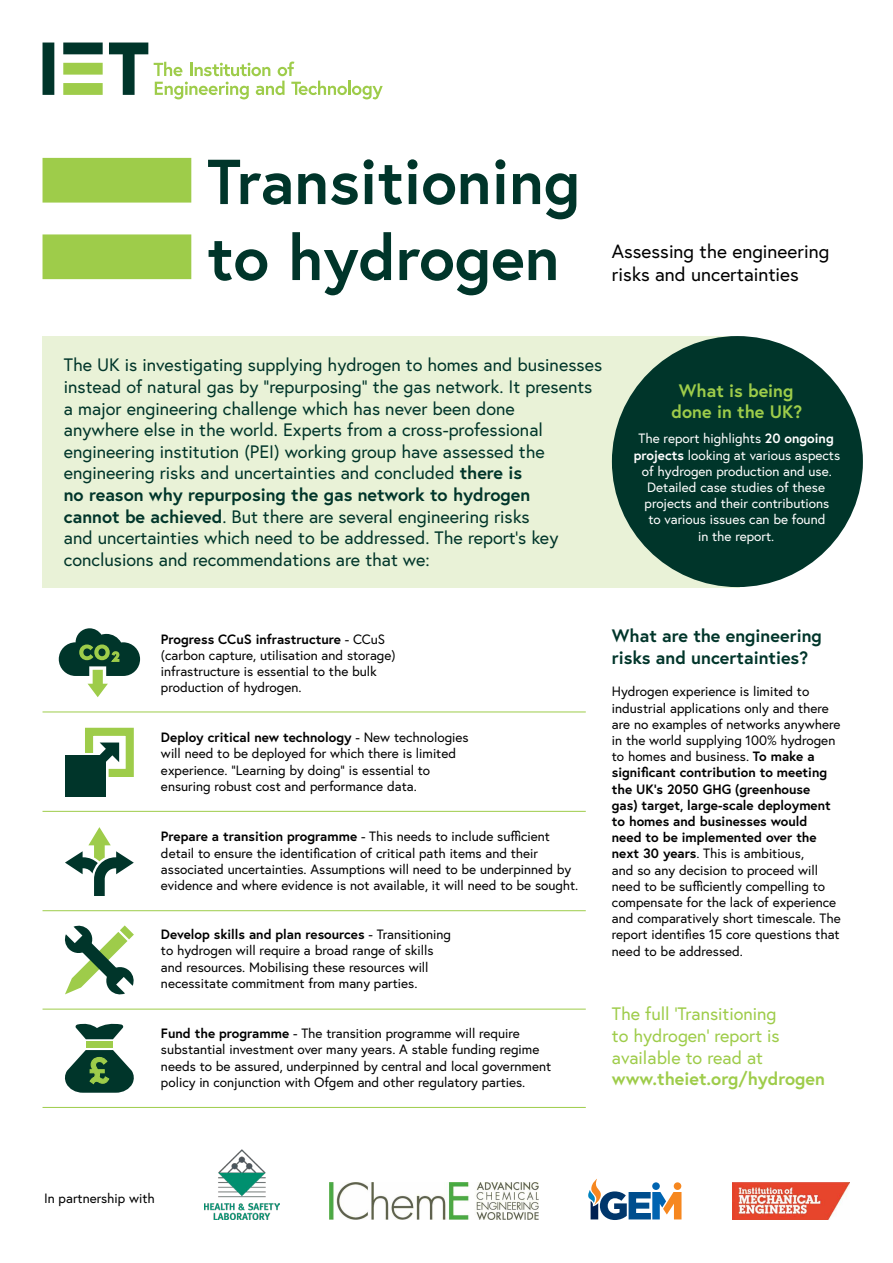
<style>
.page{position:relative;width:893px;height:1263px;background:#fff}
.page>*{position:absolute;margin:0;border:0;box-sizing:border-box;transform-origin:0 0}
.t1{font:700 63.3px/76.1px "Europa";color:#00352a}
.t2{font:19.2px/23px "Europa";color:#000}
.t3{font:18px/21.6px "Europa";color:#00352a}
.t4{font:18px/21.6px "Europa";color:#9ecc4a}
.t5{font:700 18px/21.6px "Europa";color:#9ecc4a;text-align:center}
.t6{font:700 18px/21.6px "Europa";color:#00352a}
.t7{font:13.5px/16.2px "Europa";color:#000}
.t8{font:13.5px/16.2px "Europa";color:#fff;text-align:center}
.s1{font-weight:700}
</style>
<div class="page">
<svg style="left:154px;top:62px;width:229px;height:37px"></svg>
<svg style="left:43px;top:43px;width:105px;height:52px"></svg>
<svg style="left:43px;top:158px;width:148px;height:121px"></svg>
<img style="left:205px;top:1149px;width:74px;height:71px">
<img style="left:330px;top:1182px;width:208px;height:38px">
<svg style="left:588px;top:1179px;width:93px;height:41px"></svg>
<img style="left:732px;top:1182px;width:117px;height:38px">
<div style="left:43px;top:336px;width:697px;height:251px;background:#e9f2d7"></div>
<div style="left:612px;top:336px;width:251px;height:251px;background:#00352a;border-radius:50%"></div>
<div style="left:65px;top:755px;width:41px;height:42px;background:#00352a"></div>
<svg style="left:85px;top:727px;width:49px;height:50px"></svg>
<svg style="left:65px;top:827px;width:69px;height:69px"></svg>
<svg style="left:65px;top:925px;width:69px;height:70px"></svg>
<svg style="left:65px;top:1023px;width:69px;height:70px"></svg>
<hr style="left:43px;top:712px;width:543px;height:1px;background:#9ecc4a">
<hr style="left:43px;top:811px;width:543px;height:1px;background:#9ecc4a">
<hr style="left:43px;top:910px;width:543px;height:1px;background:#9ecc4a">
<hr style="left:43px;top:1009px;width:543px;height:1px;background:#9ecc4a">
<hr style="left:43px;top:1107px;width:543px;height:1px;background:#9ecc4a">
<svg style="left:59px;top:628px;width:81px;height:69px"></svg>
<h1 class="t1" style="left:207px;top:142px;width:374px">Transitioning to hydrogen</h1>
<h2 class="t2" style="left:612px;top:239px;width:219px">Assessing the engineering risks and uncertainties</h2>
<p class="t3" style="left:64px;top:354px;width:540px">The UK is investigating supplying hydrogen to homes and businesses instead of natural gas by “repurposing” the gas network. It presents a major engineering challenge which has never been done<br>anywhere else in the world. Experts from a cross-professional engineering institution (PEI) working group have assessed the engineering risks and uncertainties and concluded <span class="s1">there is<br>no reason why repurposing the gas network to hydrogen<br>cannot be achieved</span>. But there are several engineering risks<br>and uncertainties which need to be addressed. The report’s key conclusions and recommendations are that we:</p>
<h3 class="t5" style="left:672px;top:379px;width:132px">What is being done in the UK?</h3>
<p class="t8" style="left:634px;top:430px;width:208px">The report highlights <span class="s1">20 ongoing projects</span> looking at various aspects of hydrogen production and use.<br>Detailed case studies of these projects and their contributions<br>to various issues can be found<br>in the report.</p>
<p class="t7" style="left:161px;top:631px;width:236px"><span class="s1">Progress CCuS infrastructure</span> - CCuS (carbon capture, utilisation and storage) infrastructure is essential to the bulk production of hydrogen.</p>
<p class="t7" style="left:161px;top:729px;width:309px"><span class="s1">Deploy critical new technology</span> - New technologies will need to be deployed for which there is limited experience. “Learning by doing” is essential to ensuring robust cost and performance data.</p>
<p class="t7" style="left:161px;top:828px;width:419px"><span class="s1">Prepare a transition programme</span> - This needs to include sufficient detail to ensure the identification of critical path items and their associated uncertainties. Assumptions will need to be underpinned by evidence and where evidence is not available, it will need to be sought.</p>
<p class="t7" style="left:161px;top:926px;width:292px"><span class="s1">Develop skills and plan resources</span> - Transitioning to hydrogen will require a broad range of skills and resources. Mobilising these resources will necessitate commitment from many parties.</p>
<p class="t7" style="left:161px;top:1025px;width:392px"><span class="s1">Fund the programme</span> - The transition programme will require substantial investment over many years. A stable funding regime needs to be assured, underpinned by central and local government policy in conjunction with Ofgem and other regulatory parties.</p>
<h3 class="t6" style="left:612px;top:625px;width:211px">What are the engineering risks and uncertainties?</h3>
<p class="t7" style="left:612px;top:683px;width:230px">Hydrogen experience is limited to industrial applications only and there are no examples of networks anywhere in the world supplying 100% hydrogen to homes and business. <span class="s1">To make a significant contribution to meeting the UK’s 2050 GHG (greenhouse<br>gas) target, large-scale deployment to homes and businesses would<br>need to be implemented over the next 30 years</span>. This is ambitious,<br>and so any decision to proceed will need to be sufficiently compelling to compensate for the lack of experience and comparatively short timescale. The report identifies 15 core questions that need to be addressed.</p>
<h3 class="t4" style="left:612px;top:1003px;width:169px">The full ‘Transitioning to hydrogen’ report is available to read at</h3>
<h3 class="t5" style="left:612px;top:1067px;width:215px">www.theiet.org/hydrogen</h3>
<p class="t7" style="left:44px;top:1190px;width:112px">In partnership with</p>
</div>
